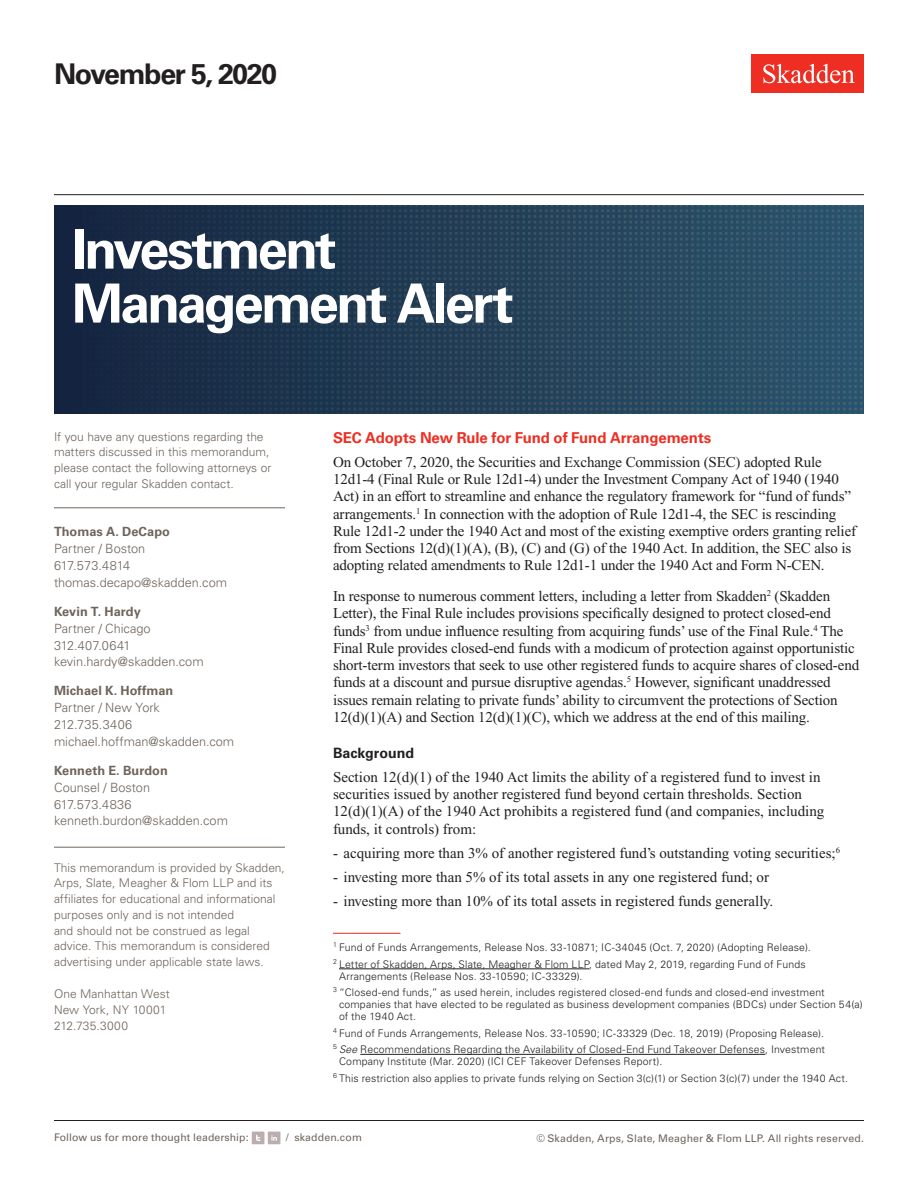
<style>
.page{position:relative;width:918px;height:1188px;background:#fff}
.page>*{position:absolute;margin:0;border:0;box-sizing:border-box;transform-origin:0 0}
.t1{font:700 54px/54px "Univers LT Std";letter-spacing:-.05em;color:#fff}
.t2{font:700 28.5px "Univers LT Std";letter-spacing:-.05em;color:#231f20}
.Main_Body{font:15px/17.2px "Times New Roman PS Std";letter-spacing:-.01em;color:#231f20}
.First_Level_Heading{font:700 15px "Univers LT Std";letter-spacing:-.01em;color:#ee2e22}
.Second_Level_Heading{font:700 14.25px "Univers LT Std";color:#231f20}
.Contacts{font:300 12.75px "Univers LT Std";color:#6f645a}
.Contacts_Name{font:700 12.75px "Univers LT Std";letter-spacing:.005em;color:#6f645a}
.Contacts-2{font:300 12.75px "Univers LT Std";letter-spacing:.02em;color:#6f645a}
.Sidebar_body_rule_ab{font:300 12px/15.8px "Univers LT Std";color:#6f645a}
.Sidebar_body_rule_be{font:300 12px/15.8px "Univers LT Std";color:#6f645a}
.Firm_Address{font:300 12px/15.8px "Univers LT Std";color:#6f645a}
.Footnote{font:300 10.5px/12px "Univers LT Std";letter-spacing:.015em;color:#231f20}
.t3{font:10.5px "Univers LT Std";letter-spacing:.01em;color:#6f645a}
.s1{font-style:italic}
</style>
<div class="page">
<div style="left:752px;top:54px;width:112px;height:39px;background:#ee2e22"></div>
<svg style="left:763px;top:64px;width:92px;height:19px"></svg>
<hr style="left:54px;top:1120px;width:810px;height:1px;background:#231f20">
<hr style="left:54px;top:194px;width:810px;height:1px;background:#231f20">
<div style="left:252px;top:1132px;width:12px;height:12px;background:#baaeae"></div>
<svg style="left:256px;top:1135px;width:4px;height:6px"></svg>
<div style="left:268px;top:1132px;width:12px;height:12px;background:#baaeae"></div>
<svg style="left:271px;top:1135px;width:6px;height:6px"></svg>
<img style="left:54px;top:206px;width:810px;height:208px">
<hr style="left:54px;top:507px;width:231px;height:1px;background:#6f645a">
<hr style="left:54px;top:847px;width:231px;height:1px;background:#6f645a">
<hr style="left:333px;top:933px;width:68px;height:1px;background:#ee2e22">
<hr style="left:339px;top:968px;width:250px;height:1px;background:#231f20">
<hr style="left:360px;top:1054px;width:405px;height:1px;background:#231f20">
<p class="t2" style="left:54px;top:57px;width:224px">November 5, 2020</p>
<p class="t1" style="left:72px;top:223px;width:443px">Investment<br>Management Alert</p>
<p class="Sidebar_body_rule_be" style="left:54px;top:429px;width:219px">If you have any questions regarding the matters discussed in this memorandum, please contact the following attorneys or call your regular Skadden contact.</p>
<p class="Contacts_Name" style="left:54px;top:524px;width:118px">Thomas A. DeCapo</p>
<p class="Contacts" style="left:54px;top:541px;width:93px">Partner / Boston</p>
<p class="Contacts" style="left:54px;top:558px;width:78px">617.573.4814</p>
<p class="Contacts" style="left:54px;top:575px;width:175px">thomas.decapo@skadden.com</p>
<p class="Contacts_Name" style="left:54px;top:604px;width:88px">Kevin T. Hardy</p>
<p class="Contacts" style="left:54px;top:620px;width:98px">Partner / Chicago</p>
<p class="Contacts" style="left:54px;top:637px;width:78px">312.407.0641</p>
<p class="Contacts" style="left:54px;top:654px;width:151px">kevin.hardy@skadden.com</p>
<p class="Contacts_Name" style="left:54px;top:683px;width:121px">Michael K. Hoffman</p>
<p class="Contacts" style="left:54px;top:700px;width:108px">Partner / New York</p>
<p class="Contacts-2" style="left:54px;top:717px;width:80px">212.735.3406</p>
<p class="Contacts" style="left:54px;top:734px;width:182px">michael.hoffman@skadden.com</p>
<p class="Contacts_Name" style="left:54px;top:763px;width:115px">Kenneth E. Burdon</p>
<p class="Contacts" style="left:54px;top:779px;width:98px">Counsel / Boston</p>
<p class="Contacts" style="left:54px;top:796px;width:79px">617.573.4836</p>
<p class="Contacts" style="left:54px;top:813px;width:176px">kenneth.burdon@skadden.com</p>
<p class="Sidebar_body_rule_ab" style="left:54px;top:859px;width:232px">This memorandum is provided by Skadden, Arps, Slate, Meagher &amp; Flom LLP and its affiliates for educational and informational purposes only and is not intended<br>and should not be construed as legal advice. This memorandum is considered advertising under applicable state laws.</p>
<p class="Firm_Address" style="left:54px;top:986px;width:117px">One Manhattan West<br>New York, NY 10001<br>212.735.3000</p>
<h1 class="First_Level_Heading" style="left:333px;top:429px;width:380px">SEC Adopts New Rule for Fund of Fund Arrangements</h1>
<p class="Main_Body" style="left:333px;top:453px;width:525px">On October 7, 2020, the Securities and Exchange Commission (SEC) adopted Rule 12d1-4 (Final Rule or Rule 12d1-4) under the Investment Company Act of 1940 (1940<br>Act) in an effort to streamline and enhance the regulatory framework for “fund of funds” arrangements.<sup>1</sup> In connection with the adoption of Rule 12d1-4, the SEC is rescinding Rule 12d1-2 under the 1940 Act and most of the existing exemptive orders granting relief from Sections 12(d)(1)(A), (B), (C) and (G) of the 1940 Act. In addition, the SEC also is adopting related amendments to Rule 12d1-1 under the 1940 Act and Form N-CEN.</p>
<p class="Main_Body" style="left:333px;top:588px;width:528px">In response to numerous comment letters, including a letter from Skadden<sup>2</sup> (Skadden Letter), the Final Rule includes provisions specifically designed to protect closed-end funds<sup>3</sup> from undue influence resulting from acquiring funds’ use of the Final Rule.<sup>4</sup> The Final Rule provides closed-end funds with a modicum of protection against opportunistic short-term investors that seek to use other registered funds to acquire shares of closed-end funds at a discount and pursue disruptive agendas.<sup>5</sup> However, significant unaddressed issues remain relating to private funds’ ability to circumvent the protections of Section 12(d)(1)(A) and Section 12(d)(1)(C), which we address at the end of this mailing.</p>
<h1 class="Second_Level_Heading" style="left:333px;top:744px;width:83px">Background</h1>
<p class="Main_Body" style="left:333px;top:768px;width:493px">Section 12(d)(1) of the 1940 Act limits the ability of a registered fund to invest in securities issued by another registered fund beyond certain thresholds. Section 12(d)(1)(A) of the 1940 Act prohibits a registered fund (and companies, including funds, it controls) from:</p>
<p class="Main_Body" style="left:333px;top:844px;width:509px">- acquiring more than 3% of another registered fund’s outstanding voting securities;<sup>6</sup></p>
<p class="Main_Body" style="left:333px;top:868px;width:438px">- investing more than 5% of its total assets in any one registered fund; or</p>
<p class="Main_Body" style="left:333px;top:892px;width:442px">- investing more than 10% of its total assets in registered funds generally.</p>
<p class="Footnote" style="left:333px;top:942px;width:479px"><sup>1</sup> Fund of Funds Arrangements, Release Nos. 33-10871; IC-34045 (Oct. 7, 2020) (Adopting Release).</p>
<p class="Footnote" style="left:339px;top:958px;width:468px;text-indent:-6px"><sup>2</sup> Letter of Skadden, Arps, Slate, Meagher &amp; Flom LLP, dated May 2, 2019, regarding Fund of Funds<br>Arrangements (Release Nos. 33-10590; IC-33329).</p>
<p class="Footnote" style="left:339px;top:987px;width:525px;text-indent:-6px"><sup>3</sup> “Closed-end funds,” as used herein, includes registered closed-end funds and closed-end investment companies that have elected to be regulated as business development companies (BDCs) under Section 54(a) of the 1940 Act.</p>
<p class="Footnote" style="left:333px;top:1027px;width:493px"><sup>4</sup> Fund of Funds Arrangements, Release Nos. 33-10590; IC-33329 (Dec. 18, 2019) (Proposing Release).</p>
<p class="Footnote" style="left:339px;top:1044px;width:488px;text-indent:-6px"><sup>5</sup> <span class="s1">See</span> Recommendations Regarding the Availability of Closed-End Fund Takeover Defenses, Investment<br>Company Institute (Mar. 2020) (ICI CEF Takeover Defenses Report).</p>
<p class="Footnote" style="left:333px;top:1072px;width:516px"><sup>6</sup> This restriction also applies to private funds relying on Section 3(c)(1) or Section 3(c)(7) under the 1940 Act.</p>
<p class="t3" style="left:54px;top:1131px;width:196px">Follow us for more thought leadership:</p>
<p class="t3" style="left:286px;top:1131px;width:77px">/ skadden.com</p>
<p class="t3" style="left:536px;top:1132px;width:329px">© Skadden, Arps, Slate, Meagher &amp; Flom LLP. All rights reserved.</p>
</div>
